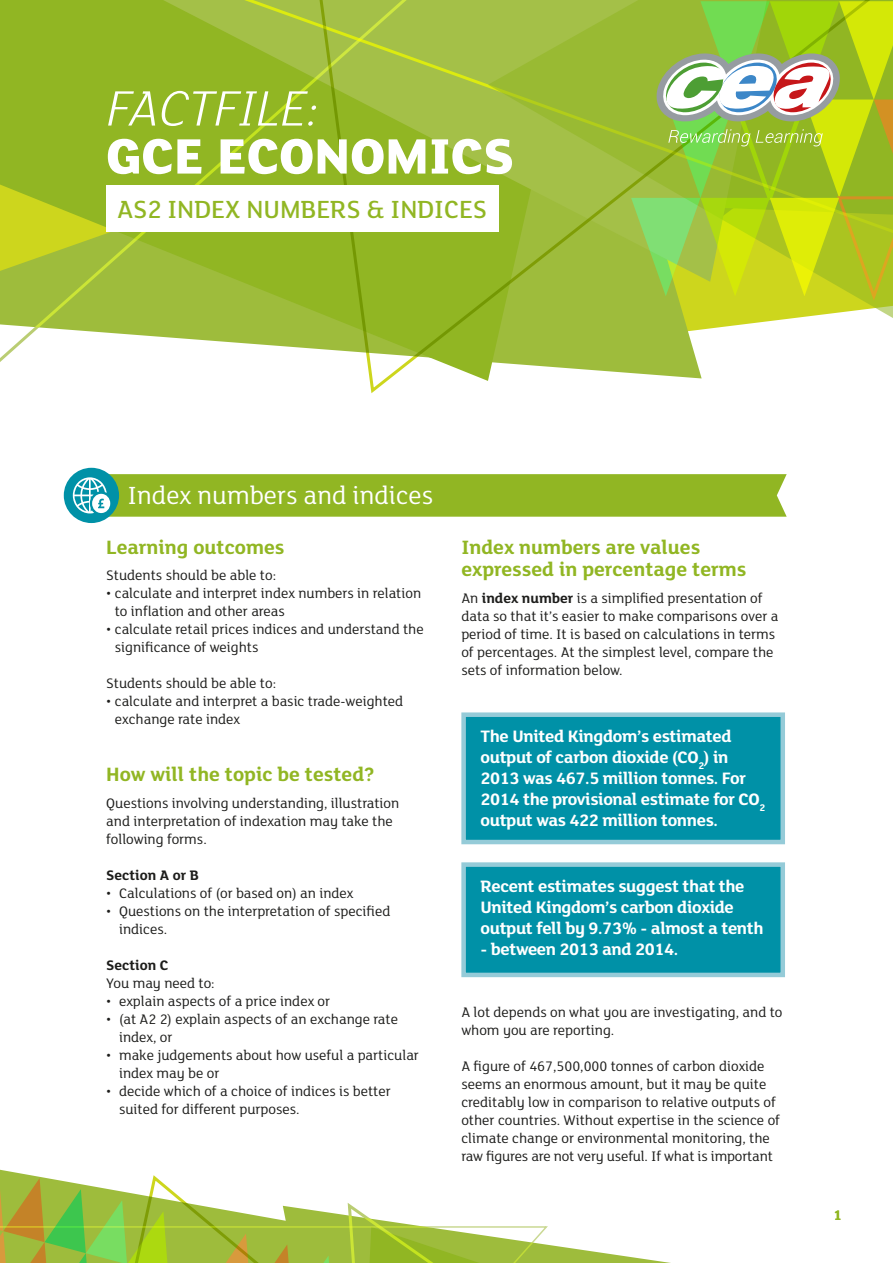
<style>
.page{position:relative;width:893px;height:1263px;background:#fff}
.page>*{position:absolute;margin:0;border:0;box-sizing:border-box;transform-origin:0 0}
.t1{font:800 54px "FS Lola";color:#fff}
.t2{font:italic 300 54px "FS Lola";color:#fff}
.t3{font:500 27px "FS Lola";color:#91b623}
.t4{font:27px "FS Lola";color:#fff}
.t5{font:700 21px/22.5px "FS Lola";color:#91b623}
.t6{font:700 18px/21px "FS Lola";letter-spacing:-.02em;color:#fff}
.t7{font:15px/18px "FS Lola";color:#1d1d1b}
.t8{font:700 15px "FS Lola";color:#1d1d1b}
.t9{font:700 15px "FS Lola";color:#91b623}
.s1{font-weight:700}
</style>
<div class="page">
<svg style="left:0;top:1169px;width:671px;height:94px"></svg>
<svg style="left:0;top:0;width:313px;height:362px;background:#a0bf3a"></svg>
<svg style="left:313px;top:0;width:580px;height:393px"></svg>
<svg style="left:631px;top:1px;width:262px;height:301px;background:#aaca3d"></svg>
<div style="left:64px;top:468px;width:55px;height:55px;background:#0091a7;border-radius:50%"></div>
<svg style="left:73px;top:474px;width:714px;height:43px;background:#8db630"></svg>
<div style="left:106px;top:185px;width:393px;height:47px;background:#fff"></div>
<div style="left:461px;top:712px;width:324px;height:132px;background:#0091a7;border:4px solid #95cbd8"></div>
<div style="left:461px;top:862px;width:324px;height:115px;background:#0091a7;border:4px solid #95cbd8"></div>
<h1 class="t2" style="left:106px;top:73px;width:214px">FACTFILE:</h1>
<h1 class="t1" style="left:106px;top:119px;width:409px">GCE ECONOMICS</h1>
<h2 class="t3" style="left:117px;top:192px;width:371px">AS2 INDEX NUMBERS &amp; INDICES</h2>
<h2 class="t4" style="left:128px;top:478px;width:307px">Index numbers and indices</h2>
<h3 class="t5" style="left:106px;top:534px;width:180px">Learning outcomes</h3>
<p class="t7" style="left:106px;top:566px;width:171px">Students should be able to:</p>
<p class="t7" style="left:115px;top:584px;width:308px;text-indent:-8px">• calculate and interpret index numbers in relation to inflation and other areas</p>
<p class="t7" style="left:115px;top:620px;width:310px;text-indent:-8px">• calculate retail prices indices and understand the significance of weights</p>
<p class="t7" style="left:106px;top:674px;width:171px">Students should be able to:</p>
<p class="t7" style="left:115px;top:692px;width:290px;text-indent:-8px">• calculate and interpret a basic trade-weighted exchange rate index</p>
<h3 class="t5" style="left:106px;top:762px;width:270px">How will the topic be tested?</h3>
<p class="t7" style="left:106px;top:793px;width:295px">Questions involving understanding, illustration and interpretation of indexation may take the following forms.</p>
<p class="t8" style="left:106px;top:864px;width:94px">Section A or B</p>
<p class="t7" style="left:106px;top:883px;width:249px">• Calculations of (or based on) an index</p>
<p class="t7" style="left:119px;top:901px;width:273px;text-indent:-13px">• Questions on the interpretation of specified indices.</p>
<p class="t8" style="left:106px;top:954px;width:64px">Section C</p>
<p class="t7" style="left:106px;top:973px;width:110px">You may need to:</p>
<p class="t7" style="left:106px;top:991px;width:225px">• explain aspects of a price index or</p>
<p class="t7" style="left:119px;top:1009px;width:280px;text-indent:-13px">• (at A2 2) explain aspects of an exchange rate index, or</p>
<p class="t7" style="left:119px;top:1045px;width:301px;text-indent:-13px">• make judgements about how useful a particular index may be or</p>
<p class="t7" style="left:119px;top:1081px;width:273px;text-indent:-13px">• decide which of a choice of indices is better suited for different purposes.</p>
<h3 class="t5" style="left:461px;top:534px;width:287px">Index numbers are values expressed in percentage terms</h3>
<p class="t7" style="left:461px;top:588px;width:318px">An <span class="s1">index number</span> is a simplified presentation of data so that it’s easier to make comparisons over a period of time. It is based on calculations in terms of percentages. At the simplest level, compare the sets of information below.</p>
<p class="t6" style="left:480px;top:725px;width:286px">The United Kingdom’s estimated output of carbon dioxide (CO<sub>2</sub>) in 2013 was 467.5 million tonnes. For 2014 the provisional estimate for CO<sub>2 </sub>output was 422 million tonnes.</p>
<p class="t6" style="left:480px;top:875px;width:284px">Recent estimates suggest that the<br>United Kingdom’s carbon dioxide output fell by 9.73% - almost a tenth</p>
<p class="t6" style="left:480px;top:938px;width:199px">- between 2013 and 2014.</p>
<p class="t7" style="left:461px;top:1002px;width:323px">A lot depends on what you are investigating, and to whom you are reporting.</p>
<p class="t7" style="left:461px;top:1056px;width:320px">A figure of 467,500,000 tonnes of carbon dioxide seems an enormous amount, but it may be quite creditably low in comparison to relative outputs of other countries. Without expertise in the science of climate change or environmental monitoring, the raw figures are not very useful. If what is important</p>
<p class="t9" style="left:834px;top:1205px;width:10px">1</p>
</div>
